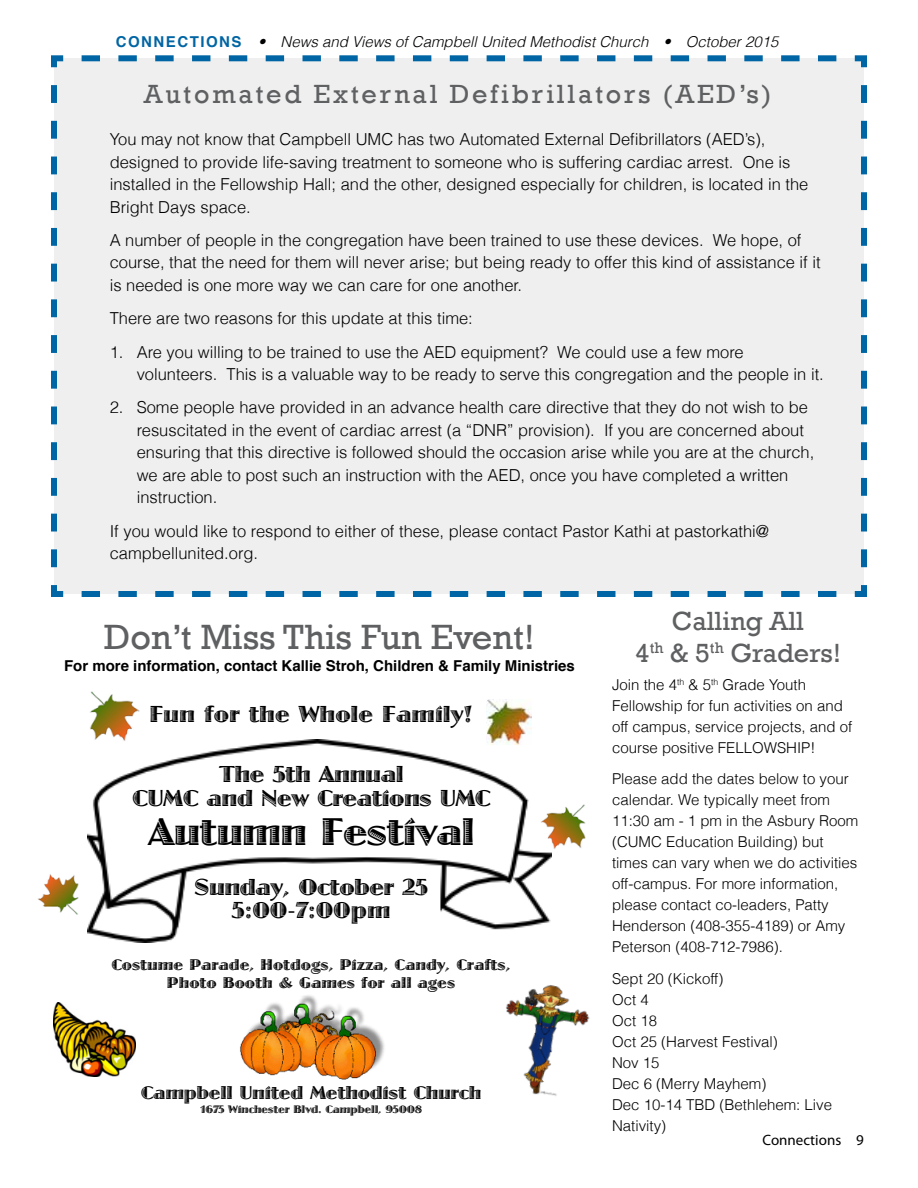
<style>
.page{position:relative;width:918px;height:1188px;background:#fff}
.page>*{position:absolute;margin:0;border:0;box-sizing:border-box;transform-origin:0 0}
.t1{font:39.9px "Jazz Let Plain";letter-spacing:-.02em;color:#000}
.t2{font:36px "Rockwell";color:#5f6062}
.t3{font:27px "Rockwell";letter-spacing:.1em;color:#5f6062}
.t4{font:27px/32.2px "Rockwell";color:#5f6062;text-align:center}
.t5{font:23.85px/24px "Jazz Let Plain";letter-spacing:-.02em;color:#000;text-align:center}
.t6{font:23.85px "Jazz Let Plain";color:#000}
.t7{font:19.05px "Jazz Let Plain";letter-spacing:-.015em;color:#000}
.t8{font:300 16.5px/22.5px "Helvetica";color:#000}
.t9{font:15.9px/18.5px "Jazz Let Plain";color:#000;text-align:center}
.t10{font:300 15px/21px "Helvetica";color:#000}
.t11{font:italic 300 15px "Helvetica";color:#000}
.t12{font:700 15px "Helvetica";color:#000}
.t13{font:15px "Myriad Pro";color:#000}
.t14{font:11.1px "Jazz Let Plain";letter-spacing:-.02em;color:#000}
.s1{font-weight:700;font-style:normal;color:#0065a4}
</style>
<div class="page">
<div style="left:51px;top:55px;width:816px;height:542px;background:#efefef"></div>
<img style="left:240px;top:995px;width:145px;height:85px">
<img style="left:87px;top:740px;width:465px;height:202px">
<img style="left:89px;top:692px;width:50px;height:49px">
<img style="left:486px;top:700px;width:45px;height:44px">
<img style="left:541px;top:805px;width:44px;height:45px">
<img style="left:506px;top:985px;width:84px;height:111px">
<img style="left:38px;top:874px;width:40px;height:41px">
<img style="left:53px;top:1003px;width:83px;height:74px">
<p class="t11" style="left:116px;top:33px;width:664px"><span class="s1">CONNECTIONS</span> • News and Views of Campbell United Methodist Church • October 2015</p>
<h3 class="t3" style="left:144px;top:78px;width:629px">Automated External Defibrillators (AED’s)</h3>
<p class="t8" style="left:110px;top:128px;width:700px">You may not know that Campbell UMC has two Automated External Defibrillators (AED’s), designed to provide life-saving treatment to someone who is suffering cardiac arrest. One is installed in the Fellowship Hall; and the other, designed especially for children, is located in the Bright Days space.</p>
<p class="t8" style="left:110px;top:229px;width:713px">A number of people in the congregation have been trained to use these devices. We hope, of course, that the need for them will never arise; but being ready to offer this kind of assistance if it is needed is one more way we can care for one another.</p>
<p class="t8" style="left:110px;top:307px;width:365px">There are two reasons for this update at this time:</p>
<p class="t8" style="left:137px;top:340px;width:689px;text-indent:-27px">1. Are you willing to be trained to use the AED equipment? We could use a few more volunteers. This is a valuable way to be ready to serve this congregation and the people in it.</p>
<p class="t8" style="left:137px;top:396px;width:679px;text-indent:-27px">2. Some people have provided in an advance health care directive that they do not wish to be resuscitated in the event of cardiac arrest (a “DNR” provision). If you are concerned about ensuring that this directive is followed should the occasion arise while you are at the church, we are able to post such an instruction with the AED, once you have completed a written instruction.</p>
<p class="t8" style="left:110px;top:519px;width:661px">If you would like to respond to either of these, please contact Pastor Kathi at pastorkathi@ campbellunited.org.</p>
<h2 class="t2" style="left:104px;top:616px;width:432px">Don’t Miss This Fun Event!</h2>
<p class="t12" style="left:64px;top:654px;width:512px">For more information, contact Kallie Stroh, Children &amp; Family Ministries</p>
<h3 class="t6" style="left:149px;top:695px;width:325px">Fun for the Whole Family!</h3>
<h3 class="t5" style="left:132px;top:762px;width:360px">The 5th Annual<br>CUMC and New Creations UMC</h3>
<h1 class="t1" style="left:149px;top:799px;width:328px">Autumn Festival</h1>
<h3 class="t5" style="left:195px;top:874px;width:235px">Sunday, October 25<br>5:00-7:00pm</h3>
<p class="t9" style="left:111px;top:955px;width:401px">Costume Parade, Hotdogs, Pizza, Candy, Crafts,<br>Photo Booth &amp; Games for all ages</p>
<p class="t7" style="left:141px;top:1077px;width:342px">Campbell United Methodist Church</p>
<p class="t14" style="left:201px;top:1100px;width:223px">1675 Winchester Blvd. Campbell, 95008</p>
<h3 class="t4" style="left:635px;top:605px;width:207px">Calling All<br>4<sup>th</sup> &amp; 5<sup>th</sup> Graders!</h3>
<p class="t10" style="left:612px;top:674px;width:242px">Join the 4<sup>th</sup> &amp; 5<sup>th</sup> Grade Youth<br>Fellowship for fun activities on and off campus, service projects, and of course positive FELLOWSHIP!</p>
<p class="t10" style="left:612px;top:768px;width:248px">Please add the dates below to your calendar. We typically meet from<br>11:30 am - 1 pm in the Asbury Room (CUMC Education Building) but times can vary when we do activities off-campus. For more information, please contact co-leaders, Patty<br>Henderson (408-355-4189) or Amy<br>Peterson (408-712-7986).</p>
<p class="t10" style="left:612px;top:968px;width:222px">Sept 20 (Kickoff)<br>Oct 4<br>Oct 18<br>Oct 25 (Harvest Festival)<br>Nov 15<br>Dec 6 (Merry Mayhem)<br>Dec 10-14 TBD (Bethlehem: Live<br>Nativity)</p>
<p class="t13" style="left:762px;top:1131px;width:103px">Connections 9</p>
</div>
